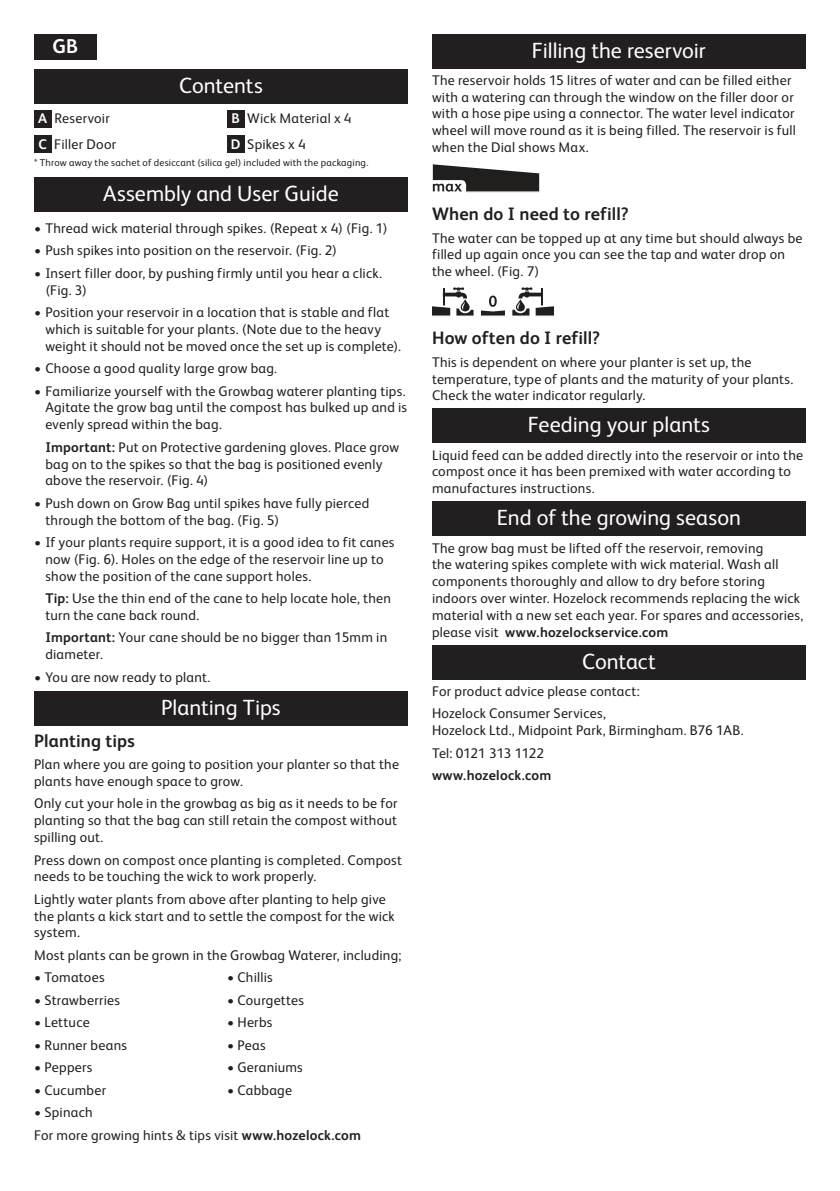
<style>
.page{position:relative;width:840px;height:1191px;background:#fff}
.page>*{position:absolute;margin:0;border:0;box-sizing:border-box;transform-origin:0 0}
.t1{font:22px "FS Albert Pro";color:#fff}
.t2{font:700 20px "FS Albert Pro";color:#fff}
.t3{font:700 18px "FS Albert Pro";letter-spacing:.005em;color:#231f20}
.t4{font:14px/16.8px "FS Albert Pro";letter-spacing:.02em;color:#231f20}
.t5{font:700 14px "FS Albert Pro";letter-spacing:.02em;color:#231f20}
.t6{font:10px "FS Albert Pro";letter-spacing:.02em;color:#231f20}
.s1{font-weight:700;color:#fff}
.s2{font-weight:700}
</style>
<div class="page">
<div style="left:34px;top:34px;width:62px;height:26px;background:#231f20"></div>
<div style="left:34px;top:69px;width:374px;height:34px;background:#231f20"></div>
<div style="left:34px;top:110px;width:17px;height:17px;background:#231f20"></div>
<div style="left:227px;top:110px;width:17px;height:17px;background:#231f20"></div>
<div style="left:34px;top:136px;width:17px;height:17px;background:#231f20"></div>
<div style="left:227px;top:136px;width:17px;height:17px;background:#231f20"></div>
<div style="left:34px;top:178px;width:374px;height:34px;background:#231f20"></div>
<div style="left:34px;top:691px;width:374px;height:34px;background:#231f20"></div>
<div style="left:432px;top:34px;width:373px;height:34px;background:#231f20"></div>
<svg style="left:432px;top:164px;width:107px;height:29px"></svg>
<svg style="left:432px;top:287px;width:122px;height:29px"></svg>
<div style="left:432px;top:409px;width:373px;height:34px;background:#231f20"></div>
<div style="left:432px;top:502px;width:373px;height:34px;background:#231f20"></div>
<div style="left:432px;top:645px;width:373px;height:34px;background:#231f20"></div>
<h2 class="t2" style="left:52px;top:33px;width:27px">GB</h2>
<h1 class="t1" style="left:179px;top:70px;width:85px">Contents</h1>
<p class="t4" style="left:38px;top:109px;width:73px"><span class="s1">A</span> Reservoir</p>
<p class="t4" style="left:231px;top:109px;width:122px"><span class="s1">B</span> Wick Material x 4</p>
<p class="t4" style="left:38px;top:134px;width:79px"><span class="s1">C</span> Filler Door</p>
<p class="t4" style="left:230px;top:134px;width:77px"><span class="s1">D</span> Spikes x 4</p>
<p class="t6" style="left:34px;top:156px;width:335px">* Throw away the sachet of desiccant (silica gel) included with the packaging.</p>
<h1 class="t1" style="left:103px;top:178px;width:237px">Assembly and User Guide</h1>
<p class="t4" style="left:34px;top:219px;width:355px">• Thread wick material through spikes. (Repeat x 4) (Fig. 1)</p>
<p class="t4" style="left:34px;top:241px;width:304px">• Push spikes into position on the reservoir. (Fig. 2)</p>
<p class="t4" style="left:45px;top:263px;width:338px;text-indent:-11px">• Insert filler door, by pushing firmly until you hear a click. (Fig. 3)</p>
<p class="t4" style="left:45px;top:303px;width:357px;text-indent:-11px">• Position your reservoir in a location that is stable and flat which is suitable for your plants. (Note due to the heavy weight it should not be moved once the set up is complete).</p>
<p class="t4" style="left:34px;top:359px;width:244px">• Choose a good quality large grow bag.</p>
<p class="t4" style="left:45px;top:381px;width:363px;text-align:justify;text-indent:-11px">• Familiarize yourself with the Growbag waterer planting tips.<br>Agitate the grow bag until the compost has bulked up and is evenly spread within the bag.</p>
<p class="t4" style="left:45px;top:437px;width:355px"><span class="s2">Important:</span> Put on Protective gardening gloves. Place grow bag on to the spikes so that the bag is positioned evenly above the reservoir. (Fig. 4)</p>
<p class="t4" style="left:45px;top:493px;width:325px;text-indent:-11px">• Push down on Grow Bag until spikes have fully pierced through the bottom of the bag. (Fig. 5)</p>
<p class="t4" style="left:45px;top:533px;width:350px;text-indent:-11px">• If your plants require support, it is a good idea to fit canes now (Fig. 6). Holes on the edge of the reservoir line up to show the position of the cane support holes.</p>
<p class="t4" style="left:45px;top:589px;width:347px"><span class="s2">Tip:</span> Use the thin end of the cane to help locate hole, then turn the cane back round.</p>
<p class="t4" style="left:45px;top:628px;width:343px"><span class="s2">Important:</span> Your cane should be no bigger than 15mm in diameter.</p>
<p class="t4" style="left:34px;top:667px;width:178px">• You are now ready to plant.</p>
<h1 class="t1" style="left:161px;top:691px;width:121px">Planting Tips</h1>
<p class="t3" style="left:34px;top:728px;width:102px">Planting tips</p>
<p class="t4" style="left:34px;top:755px;width:366px">Plan where you are going to position your planter so that the plants have enough space to grow.</p>
<p class="t4" style="left:34px;top:794px;width:365px;text-align:justify">Only cut your hole in the growbag as big as it needs to be for planting so that the bag can still retain the compost without spilling out.</p>
<p class="t4" style="left:34px;top:850px;width:369px">Press down on compost once planting is completed. Compost needs to be touching the wick to work properly.</p>
<p class="t4" style="left:34px;top:889px;width:362px">Lightly water plants from above after planting to help give the plants a kick start and to settle the compost for the wick system.</p>
<p class="t4" style="left:34px;top:945px;width:368px">Most plants can be grown in the Growbag Waterer, including;</p>
<p class="t4" style="left:34px;top:968px;width:72px">• Tomatoes</p>
<p class="t4" style="left:227px;top:968px;width:47px">• Chillis</p>
<p class="t4" style="left:34px;top:990px;width:88px">• Strawberries</p>
<p class="t4" style="left:227px;top:990px;width:79px">• Courgettes</p>
<p class="t4" style="left:34px;top:1013px;width:57px">• Lettuce</p>
<p class="t4" style="left:227px;top:1013px;width:47px">• Herbs</p>
<p class="t4" style="left:34px;top:1035px;width:94px">• Runner beans</p>
<p class="t4" style="left:227px;top:1035px;width:40px">• Peas</p>
<p class="t4" style="left:34px;top:1058px;width:60px">• Peppers</p>
<p class="t4" style="left:227px;top:1058px;width:77px">• Geraniums</p>
<p class="t4" style="left:34px;top:1080px;width:74px">• Cucumber</p>
<p class="t4" style="left:227px;top:1080px;width:67px">• Cabbage</p>
<p class="t4" style="left:34px;top:1100px;width:328px;line-height:22.4px">• Spinach<br>For more growing hints &amp; tips visit <span class="s2">www.hozelock.com</span></p>
<h1 class="t1" style="left:531px;top:34px;width:175px">Filling the reservoir</h1>
<p class="t4" style="left:432px;top:71px;width:365px">The reservoir holds 15 litres of water and can be filled either with a watering can through the window on the filler door or with a hose pipe using a connector. The water level indicator wheel will move round as it is being filled. The reservoir is full when the Dial shows Max.</p>
<p class="t3" style="left:432px;top:201px;width:198px">When do I need to refill?</p>
<p class="t4" style="left:432px;top:228px;width:372px">The water can be topped up at any time but should always be filled up again once you can see the tap and water drop on the wheel. (Fig. 7)</p>
<p class="t3" style="left:432px;top:325px;width:169px">How often do I refill?</p>
<p class="t4" style="left:432px;top:352px;width:363px">This is dependent on where your planter is set up, the temperature, type of plants and the maturity of your plants.<br>Check the water indicator regularly.</p>
<h1 class="t1" style="left:527px;top:409px;width:183px">Feeding your plants</h1>
<p class="t4" style="left:432px;top:445px;width:372px">Liquid feed can be added directly into the reservoir or into the compost once it has been premixed with water according to manufactures instructions.</p>
<h1 class="t1" style="left:496px;top:502px;width:245px">End of the growing season</h1>
<p class="t4" style="left:432px;top:538px;width:372px">The grow bag must be lifted off the reservoir, removing<br>the watering spikes complete with wick material. Wash all components thoroughly and allow to dry before storing indoors over winter. Hozelock recommends replacing the wick material with a new set each year. For spares and accessories, please visit <span class="s2">www.hozelockservice.com</span></p>
<h1 class="t1" style="left:581px;top:645px;width:75px">Contact</h1>
<p class="t4" style="left:432px;top:679px;width:209px;line-height:22.4px">For product advice please contact:<br>Hozelock Consumer Services,</p>
<p class="t4" style="left:432px;top:718px;width:313px;line-height:22.4px">Hozelock Ltd., Midpoint Park, Birmingham. B76 1AB.<br>Tel: 0121 313 1122</p>
<p class="t5" style="left:432px;top:765px;width:121px">www.hozelock.com</p>
</div>
